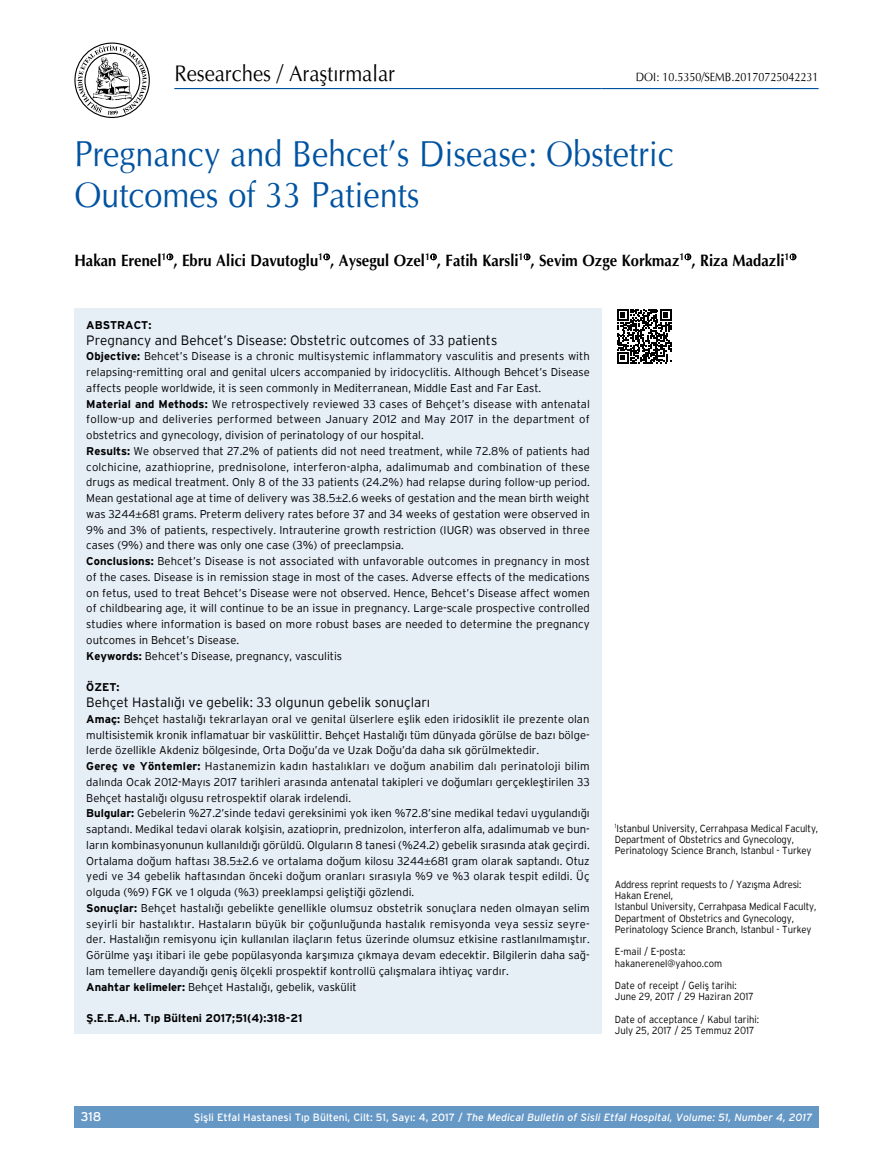
<style>
.page{position:relative;width:893px;height:1170px;background:#fff}
.page>*{position:absolute;margin:0;border:0;box-sizing:border-box;transform-origin:0 0}
.t1{font:36px/40.5px "Optima";color:#0053a1;scale:.9 1}
.t2{font:22.5px "Optima";color:#000;scale:.9 1}
.t3{font:700 16.5px "Optima";color:#000;scale:.9 1}
.t4{font:300 13.5px "Interstate";color:#000}
.t5{font:12.75px "Interstate";color:#fff}
.t6{font:12px "Optima";color:#000;scale:.9 1}
.t7{font:300 11.25px/15.8px "Interstate";color:#000}
.t8{font:700 11.25px "Interstate";color:#000}
.t9{font:italic 10.5px "Interstate";color:#fff}
.t10{font:300 10.2px/11.2px "Interstate";letter-spacing:-.01em;color:#000;scale:.93 1}
.s1{font-weight:700}
.s2{font-family:"Myriad Pro";font-weight:400}
.s3{font-style:normal}
</style>
<div class="page">
<div style="left:74px;top:1106px;width:745px;height:21px;background:#6698c6"></div>
<div style="left:74px;top:309px;width:528px;height:725px;background:#e6eef6"></div>
<hr style="left:174px;top:88px;width:428px;height:1px;background:#0053a1">
<hr style="left:602px;top:88px;width:217px;height:1px;background:#0053a1">
<div style="left:74px;top:43px;width:76px;height:75px;border:1px solid #000;border-radius:50%"></div>
<svg style="left:77px;top:45px;width:70px;height:70px"></svg>
<svg style="left:166px;top:253px;width:7px;height:7px"></svg>
<svg style="left:168px;top:254px;width:4px;height:5px"></svg>
<svg style="left:323px;top:253px;width:7px;height:7px"></svg>
<svg style="left:325px;top:254px;width:4px;height:5px"></svg>
<svg style="left:430px;top:253px;width:7px;height:7px"></svg>
<svg style="left:432px;top:254px;width:3px;height:5px"></svg>
<svg style="left:524px;top:253px;width:6px;height:7px"></svg>
<svg style="left:525px;top:254px;width:4px;height:5px"></svg>
<svg style="left:684px;top:253px;width:7px;height:7px"></svg>
<svg style="left:686px;top:254px;width:4px;height:5px"></svg>
<svg style="left:790px;top:253px;width:6px;height:7px"></svg>
<svg style="left:791px;top:254px;width:4px;height:5px"></svg>
<svg style="left:617px;top:309px;width:55px;height:55px"></svg>
<h2 class="t2" style="left:174px;top:60px;width:247px">Researches / Araştırmalar</h2>
<p class="t6" style="left:636px;top:70px;width:205px">DOI: 10.5350/SEMB.20170725042231</p>
<h1 class="t1" style="left:74px;top:134px;width:668px">Pregnancy and Behcet’s Disease: Obstetric<br>Outcomes of 33 Patients</h1>
<h3 class="t3" style="left:74px;top:250px;width:796px">Hakan Erenel<sup>1</sup> , Ebru Alici Davutoglu<sup>1</sup> , Aysegul Ozel<sup>1</sup> , Fatih Karsli<sup>1</sup> , Sevim Ozge Korkmaz<sup>1</sup> , Riza Madazli<sup>1</sup></h3>
<p class="t8" style="left:86px;top:318px;width:67px">ABSTRACT:</p>
<p class="t4" style="left:86px;top:332px;width:412px">Pregnancy and Behcet’s Disease: Obstetric outcomes of 33 patients</p>
<p class="t7" style="left:86px;top:348px;width:505px"><span class="s1">Objective:</span> Behcet’s Disease is a chronic multisystemic inflammatory vasculitis and presents with relapsing-remitting oral and genital ulcers accompanied by iridocyclitis. Although Behcet’s Disease affects people worldwide, it is seen commonly in Mediterranean, Middle East and Far East.<br><span class="s1">Material and Methods:</span> We retrospectively reviewed 33 cases of Behçet’s disease with antenatal follow-up and deliveries performed between January 2012 and May 2017 in the department of obstetrics and gynecology, division of perinatology of our hospital.<br><span class="s1">Results:</span> We observed that 27.2% of patients did not need treatment, while 72.8% of patients had colchicine, azathioprine, prednisolone, interferon-alpha, adalimumab and combination of these drugs as medical treatment. Only 8 of the 33 patients (24.2%) had relapse during follow-up period.<br>Mean gestational age at time of delivery was 38.5<span class="s2">±</span>2.6 weeks of gestation and the mean birth weight was 3244<span class="s2">±</span>681 grams. Preterm delivery rates before 37 and 34 weeks of gestation were observed in 9% and 3% of patients, respectively. Intrauterine growth restriction (IUGR) was observed in three cases (9%) and there was only one case (3%) of preeclampsia.<br><span class="s1">Conclusions:</span> Behcet’s Disease is not associated with unfavorable outcomes in pregnancy in most of the cases. Disease is in remission stage in most of the cases. Adverse effects of the medications on fetus, used to treat Behcet’s Disease were not observed. Hence, Behcet’s Disease affect women of childbearing age, it will continue to be an issue in pregnancy. Large-scale prospective controlled studies where information is based on more robust bases are needed to determine the pregnancy outcomes in Behcet’s Disease.<br><span class="s1">Keywords:</span> Behcet’s Disease, pregnancy, vasculitis</p>
<p class="t8" style="left:86px;top:680px;width:35px">ÖZET:</p>
<p class="t4" style="left:86px;top:694px;width:345px">Behçet Hastalığı ve gebelik: 33 olgunun gebelik sonuçları</p>
<p class="t7" style="left:86px;top:710px;width:505px"><span class="s1">Amaç:</span> Behçet hastalığı tekrarlayan oral ve genital ülserlere eşlik eden iridosiklit ile prezente olan multisistemik kronik inflamatuar bir vaskülittir. Behçet Hastalığı tüm dünyada görülse de bazı bölge&shy;lerde özellikle Akdeniz bölgesinde, Orta Doğu’da ve Uzak Doğu’da daha sık görülmektedir.<br><span class="s1">Gereç ve Yöntemler:</span> Hastanemizin kadın hastalıkları ve doğum anabilim dalı perinatoloji bilim dalında Ocak 2012-Mayıs 2017 tarihleri arasında antenatal takipleri ve doğumları gerçekleştirilen 33<br>Behçet hastalığı olgusu retrospektif olarak irdelendi.<br><span class="s1">Bulgular:</span> Gebelerin %27.2’sinde tedavi gereksinimi yok iken %72.8’sine medikal tedavi uygulandığı saptandı. Medikal tedavi olarak kolşisin, azatioprin, prednizolon, interferon alfa, adalimumab ve bun&shy;ların kombinasyonunun kullanıldığı görüldü. Olguların 8 tanesi (%24.2) gebelik sırasında atak geçirdi.<br>Ortalama doğum haftası 38.5<span class="s2">±</span>2.6 ve ortalama doğum kilosu 3244<span class="s2">±</span>681 gram olarak saptandı. Otuz yedi ve 34 gebelik haftasından önceki doğum oranları sırasıyla %9 ve %3 olarak tespit edildi. Üç olguda (%9) FGK ve 1 olguda (%3) preeklampsi geliştiği gözlendi.<br><span class="s1">Sonuçlar:</span> Behçet hastalığı gebelikte genellikle olumsuz obstetrik sonuçlara neden olmayan selim seyirli bir hastalıktır. Hastaların büyük bir çoğunluğunda hastalık remisyonda veya sessiz seyre&shy;der. Hastalığın remisyonu için kullanılan ilaçların fetus üzerinde olumsuz etkisine rastlanılmamıştır.<br>Görülme yaşı itibari ile gebe popülasyonda karşımıza çıkmaya devam edecektir. Bilgilerin daha sağ&shy;lam temellere dayandığı geniş ölçekli prospektif kontrollü çalışmalara ihtiyaç vardır.<br><span class="s1">Anahtar kelimeler:</span> Behçet Hastalığı, gebelik, vaskülit</p>
<p class="t8" style="left:86px;top:1011px;width:218px">Ş.E.E.A.H. Tıp Bülteni 2017;51(4):318-21</p>
<p class="t10" style="left:615px;top:822px;width:220px"><sup>1</sup>Istanbul University, Cerrahpasa Medical Faculty,<br>Department of Obstetrics and Gynecology,<br>Perinatology Science Branch, Istanbul - Turkey</p>
<p class="t10" style="left:615px;top:878px;width:218px">Address reprint requests to / Yazışma Adresi:<br>Hakan Erenel,<br>Istanbul University, Cerrahpasa Medical Faculty, Department of Obstetrics and Gynecology, Perinatology Science Branch, Istanbul - Turkey</p>
<p class="t10" style="left:615px;top:945px;width:117px">E-mail / E-posta: hakanerenel@yahoo.com</p>
<p class="t10" style="left:615px;top:979px;width:151px">Date of receipt / Geliş tarihi:<br>June 29, 2017 / 29 Haziran 2017</p>
<p class="t10" style="left:615px;top:1013px;width:157px">Date of acceptance / Kabul tarihi:<br>July 25, 2017 / 25 Temmuz 2017</p>
<p class="t5" style="left:81px;top:1108px;width:22px">318</p>
<p class="t9" style="left:194px;top:1110px;width:620px"><span class="s3">Şişli Etfal Hastanesi T›p Bülteni, Cilt: 51, Say›: 4, 2017 /</span> The Medical Bulletin of Sisli Etfal Hospital, Volume: 51, Number 4, 2017</p>
</div>
